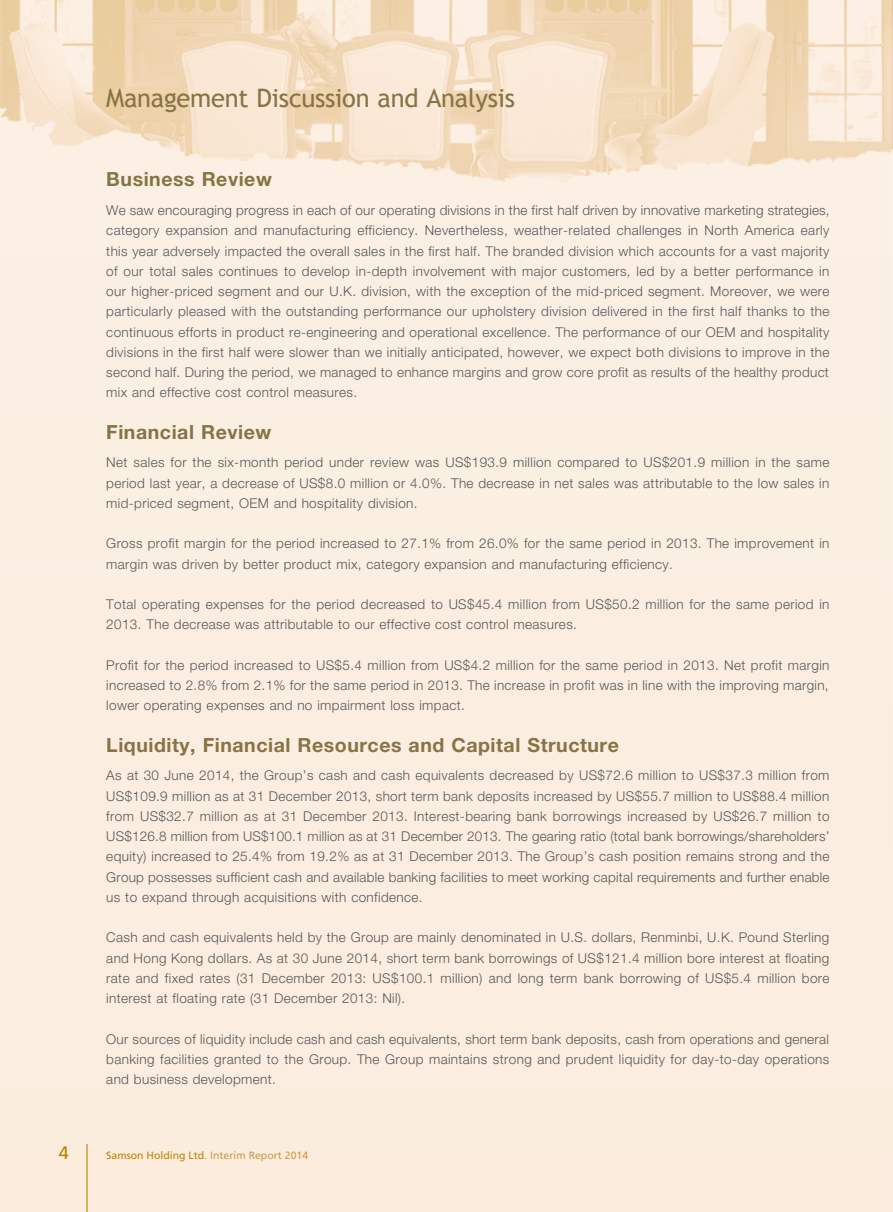
<style>
.page{position:relative;width:893px;height:1212px;background:#fff}
.page>*{position:absolute;margin:0;border:0;box-sizing:border-box;transform-origin:0 0}
.t1{font:25.5px "Trebuchet MS";letter-spacing:-.01em;color:#877344}
.t2{font:700 19.5px "Helvetica Neue LT Std";letter-spacing:.03em;color:#877344}
.t3{font:18px "Frutiger LT Std";color:#be8300}
.t4{font:300 13.5px/20.2px "Helvetica Neue LT Std";letter-spacing:.03em;color:#57585a;text-align:justify}
.t5{font:10.5px "Frutiger LT Std";color:#be8300}
.s1{color:#d09b42}
</style>
<div class="page">
<img style="left:0;top:0;width:893px;height:1212px">
<hr style="left:86px;top:1144px;width:2px;height:68px;background:#be8300">
<h1 class="t1" style="left:106px;top:83px;width:410px">Management Discussion and Analysis</h1>
<h2 class="t2" style="left:106px;top:167px;width:167px">Business Review</h2>
<p class="t4" style="left:106px;top:200px;width:725px">We saw encouraging progress in each of our operating divisions in the first half driven by innovative marketing strategies, category expansion and manufacturing efficiency. Nevertheless, weather-related challenges in North America early this year adversely impacted the overall sales in the first half. The branded division which accounts for a vast majority of our total sales continues to develop in-depth involvement with major customers, led by a better performance in our higher-priced segment and our U.K. division, with the exception of the mid-priced segment. Moreover, we were particularly pleased with the outstanding performance our upholstery division delivered in the first half thanks to the continuous efforts in product re-engineering and operational excellence. The performance of our OEM and hospitality divisions in the first half were slower than we initially anticipated, however, we expect both divisions to improve in the second half. During the period, we managed to enhance margins and grow core profit as results of the healthy product mix and effective cost control measures.</p>
<h2 class="t2" style="left:106px;top:420px;width:167px">Financial Review</h2>
<p class="t4" style="left:106px;top:452px;width:725px">Net sales for the six-month period under review was US$193.9 million compared to US$201.9 million in the same period last year, a decrease of US$8.0 million or 4.0%. The decrease in net sales was attributable to the low sales in mid-priced segment, OEM and hospitality division.</p>
<p class="t4" style="left:106px;top:533px;width:725px">Gross profit margin for the period increased to 27.1% from 26.0% for the same period in 2013. The improvement in margin was driven by better product mix, category expansion and manufacturing efficiency.</p>
<p class="t4" style="left:106px;top:594px;width:725px">Total operating expenses for the period decreased to US$45.4 million from US$50.2 million for the same period in<br>2013. The decrease was attributable to our effective cost control measures.</p>
<p class="t4" style="left:106px;top:655px;width:725px">Profit for the period increased to US$5.4 million from US$4.2 million for the same period in 2013. Net profit margin increased to 2.8% from 2.1% for the same period in 2013. The increase in profit was in line with the improving margin, lower operating expenses and no impairment loss impact.</p>
<h2 class="t2" style="left:106px;top:733px;width:514px">Liquidity, Financial Resources and Capital Structure</h2>
<p class="t4" style="left:106px;top:765px;width:725px">As at 30 June 2014, the Group’s cash and cash equivalents decreased by US$72.6 million to US$37.3 million from US$109.9 million as at 31 December 2013, short term bank deposits increased by US$55.7 million to US$88.4 million from US$32.7 million as at 31 December 2013. Interest-bearing bank borrowings increased by US$26.7 million to US$126.8 million from US$100.1 million as at 31 December 2013. The gearing ratio (total bank borrowings/shareholders’ equity) increased to 25.4% from 19.2% as at 31 December 2013. The Group’s cash position remains strong and the Group possesses sufficient cash and available banking facilities to meet working capital requirements and further enable us to expand through acquisitions with confidence.</p>
<p class="t4" style="left:106px;top:927px;width:725px">Cash and cash equivalents held by the Group are mainly denominated in U.S. dollars, Renminbi, U.K. Pound Sterling and Hong Kong dollars. As at 30 June 2014, short term bank borrowings of US$121.4 million bore interest at floating rate and fixed rates (31 December 2013: US$100.1 million) and long term bank borrowing of US$5.4 million bore interest at floating rate (31 December 2013: Nil).</p>
<p class="t4" style="left:106px;top:1028px;width:725px">Our sources of liquidity include cash and cash equivalents, short term bank deposits, cash from operations and general banking facilities granted to the Group. The Group maintains strong and prudent liquidity for day-to-day operations and business development.</p>
<h3 class="t3" style="left:59px;top:1142px;width:12px">4</h3>
<p class="t5" style="left:106px;top:1149px;width:203px">Samson Holding Ltd. <span class="s1">Interim Report 2014</span></p>
</div>
